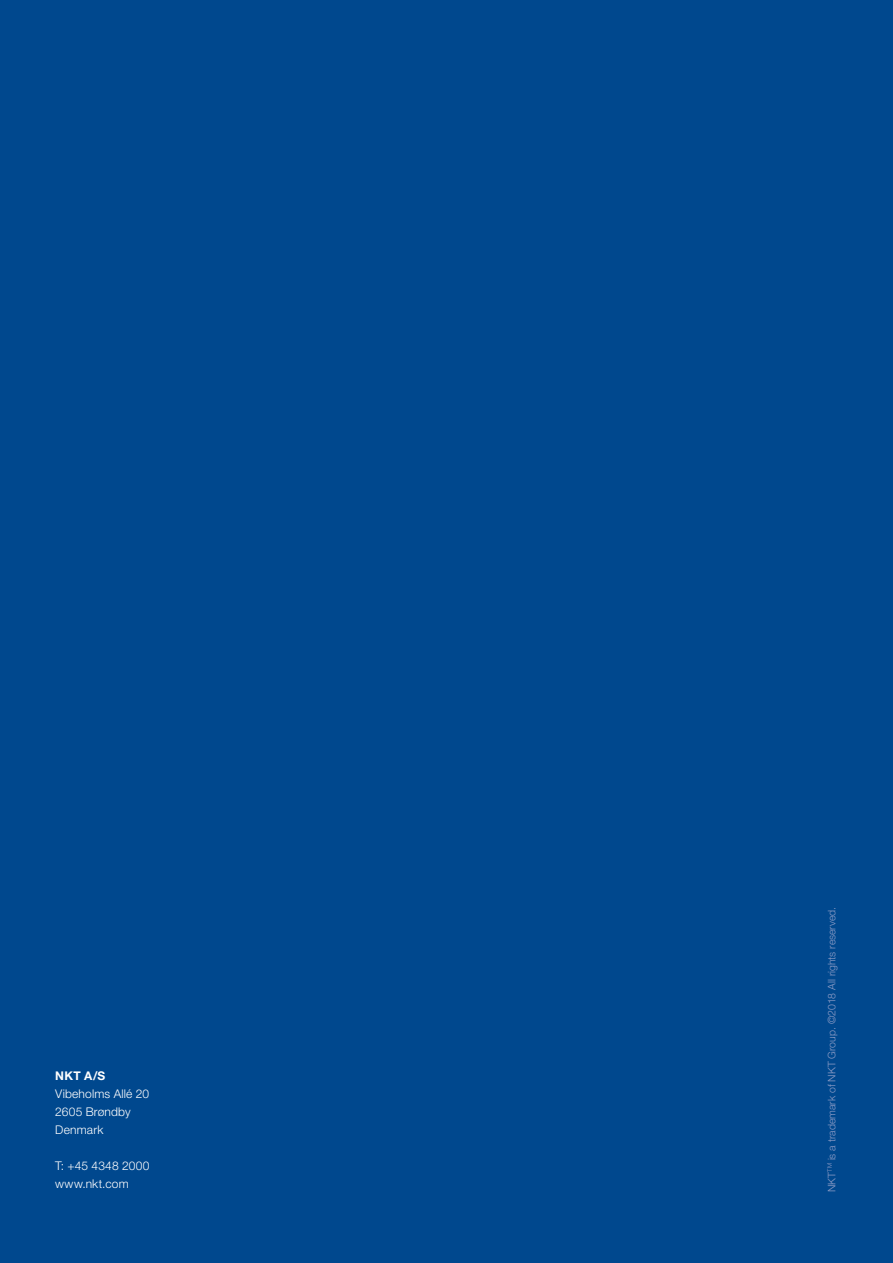
<style>
.page{position:relative;width:893px;height:1263px;background:#00488e}
.page>*{position:absolute;margin:0;border:0;box-sizing:border-box;transform-origin:0 0}
.t1{font:300 12px/18px "Helvetica Neue LT Std";letter-spacing:.015em;color:#fff}
.t2{font:700 12px "Helvetica Neue LT Std";color:#fff}
.t3{font:300 10.5px "Helvetica Neue LT Std";color:#8d9cc6}
</style>
<div class="page">
<p class="t2" style="left:55px;top:1068px;width:52px">NKT A/S</p>
<p class="t1" style="left:55px;top:1084px;width:95px">Vibeholms Allé 20<br>2605 Brøndby<br>Denmark</p>
<p class="t1" style="left:55px;top:1156px;width:96px">T: +45 4348 2000 www.nkt.com</p>
<p class="t3" style="left:825px;top:1192px;width:286px;rotate:-90deg">NKT<sup>TM</sup> is a trademark of NKT Group. ©2018 All rights reserved.</p>
</div>
